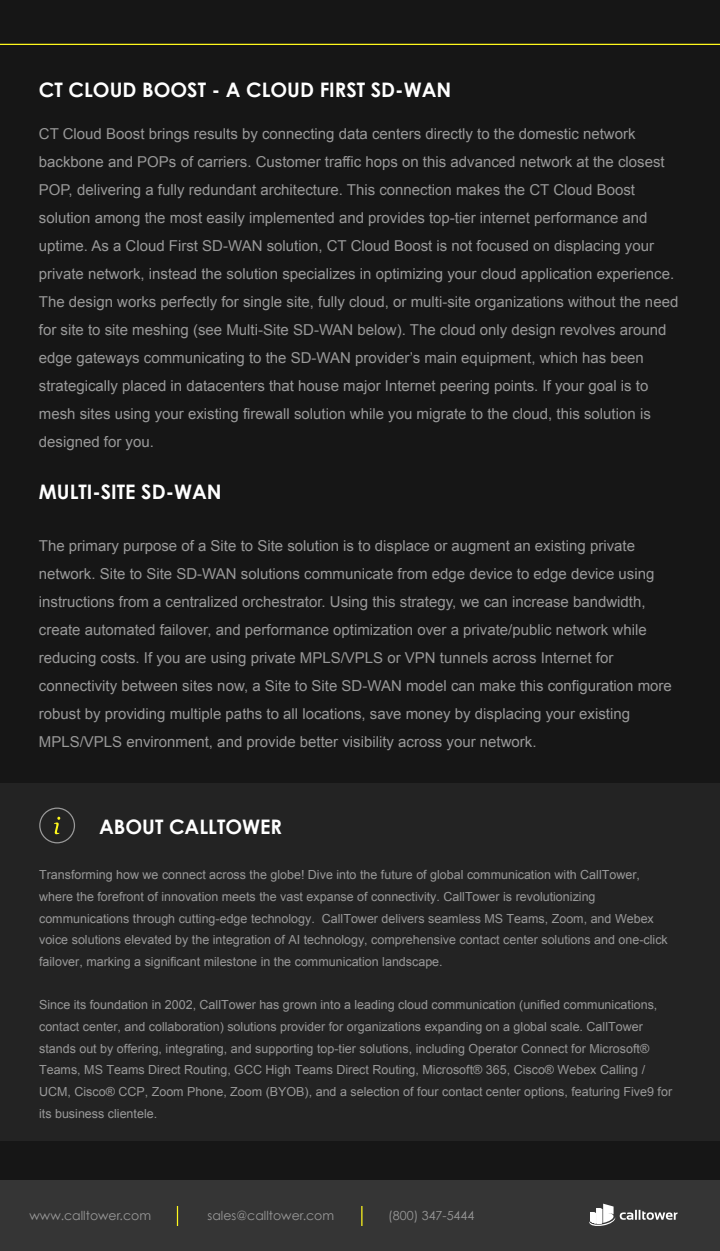
<style>
.page{position:relative;width:720px;height:1251px;background:#161616}
.page>*{position:absolute;margin:0;border:0;box-sizing:border-box;transform-origin:0 0}
.t1{font:700 20px "Century Gothic";color:#fff}
.t2{font:15px/28px "Arial";color:#999}
.t3{font:12.5px/21.6px "Arial";color:#999}
.t4{font:12.5px "Century Gothic";color:#999}
</style>
<div class="page">
<div style="left:0;top:783px;width:720px;height:357px;background:#232323"></div>
<div style="left:39px;top:807px;width:36px;height:36px;border:1px solid #999;border-radius:50%"></div>
<svg style="left:54px;top:816px;width:6px;height:18px"></svg>
<div style="left:0;top:1181px;width:720px;height:70px;background:#353535"></div>
<svg style="left:589px;top:1203px;width:89px;height:23px"></svg>
<svg style="left:177px;top:1206px;width:1px;height:20px"></svg>
<svg style="left:361px;top:1206px;width:1px;height:20px"></svg>
<hr style="left:0;top:44px;width:720px;height:1px;background:#fff81d">
<h1 class="t1" style="left:39px;top:75px;width:414px">CT CLOUD BOOST - A CLOUD FIRST SD-WAN</h1>
<p class="t2" style="left:39px;top:120px;width:641px">CT Cloud Boost brings results by connecting data centers directly to the domestic network backbone and POPs of carriers. Customer traffic hops on this advanced network at the closest POP, delivering a fully redundant architecture. This connection makes the CT Cloud Boost solution among the most easily implemented and provides top-tier internet performance and uptime. As a Cloud First SD-WAN solution, CT Cloud Boost is not focused on displacing your private network, instead the solution specializes in optimizing your cloud application experience.<br>The design works perfectly for single site, fully cloud, or multi-site organizations without the need for site to site meshing (see Multi-Site SD-WAN below). The cloud only design revolves around edge gateways communicating to the SD-WAN provider’s main equipment, which has been strategically placed in datacenters that house major Internet peering points. If your goal is to mesh sites using your existing firewall solution while you migrate to the cloud, this solution is designed for you.</p>
<h1 class="t1" style="left:39px;top:477px;width:184px">MULTI-SITE SD-WAN</h1>
<p class="t2" style="left:39px;top:532px;width:635px">The primary purpose of a Site to Site solution is to displace or augment an existing private network. Site to Site SD-WAN solutions communicate from edge device to edge device using instructions from a centralized orchestrator. Using this strategy, we can increase bandwidth, create automated failover, and performance optimization over a private/public network while reducing costs. If you are using private MPLS/VPLS or VPN tunnels across Internet for connectivity between sites now, a Site to Site SD-WAN model can make this configuration more robust by providing multiple paths to all locations, save money by displacing your existing MPLS/VPLS environment, and provide better visibility across your network.</p>
<h1 class="t1" style="left:99px;top:812px;width:185px">ABOUT CALLTOWER</h1>
<p class="t3" style="left:39px;top:864px;width:630px">Transforming how we connect across the globe! Dive into the future of global communication with CallTower, where the forefront of innovation meets the vast expanse of connectivity. CallTower is revolutionizing communications through cutting-edge technology. CallTower delivers seamless MS Teams, Zoom, and Webex voice solutions elevated by the integration of AI technology, comprehensive contact center solutions and one-click failover, marking a significant milestone in the communication landscape.</p>
<p class="t3" style="left:39px;top:994px;width:635px">Since its foundation in 2002, CallTower has grown into a leading cloud communication (unified communications, contact center, and collaboration) solutions provider for organizations expanding on a global scale. CallTower stands out by offering, integrating, and supporting top-tier solutions, including Operator Connect for Microsoft® Teams, MS Teams Direct Routing, GCC High Teams Direct Routing, Microsoft® 365, Cisco® Webex Calling / UCM, Cisco® CCP, Zoom Phone, Zoom (BYOB), and a selection of four contact center options, featuring Five9 for its business clientele.</p>
<p class="t4" style="left:30px;top:1206px;width:123px">www.calltower.com</p>
<p class="t4" style="left:208px;top:1206px;width:128px">sales@calltower.com</p>
<p class="t4" style="left:388px;top:1206px;width:88px">(800) 347-5444</p>
</div>
